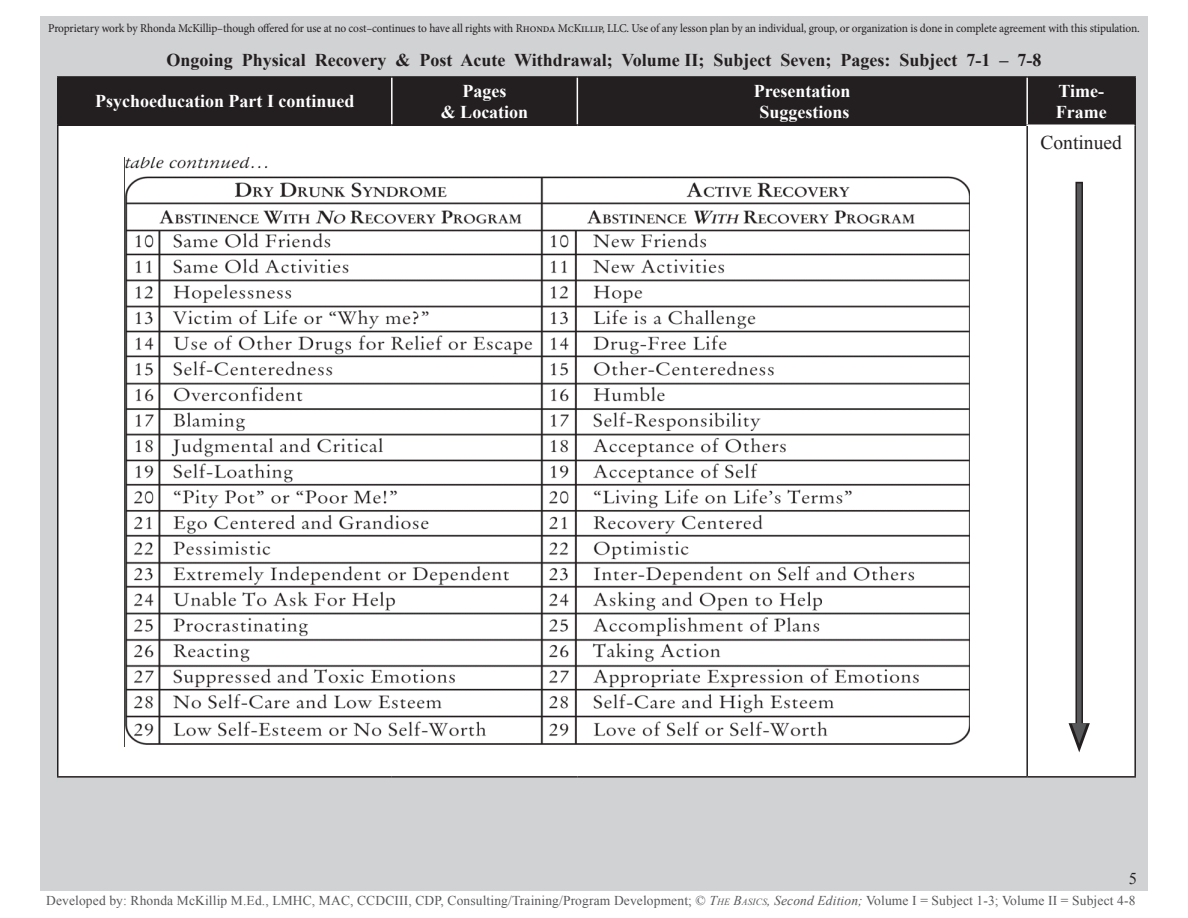
<style>
.page{position:relative;width:1188px;height:918px;background:#fff}
.page>*{position:absolute;margin:0;border:0;box-sizing:border-box;transform-origin:0 0}
.t1{font:19.5px "Times New Roman";color:#231f20}
.t2{font:700 18px "Times New Roman";color:#231f20}
.t3{font:700 18px/21px "Times New Roman";color:#fff;text-align:center}
.t4{font:16.5px "Times New Roman";color:#57585a}
.t5{font:16.5px "Times New Roman";color:#231f20}
.t6{font:13.5px "Times New Roman";letter-spacing:.01em;color:#57585a}
.t7{font:12px "Minion Pro";letter-spacing:-.01em;color:#231f20;scale:.95 1}
.s1{font-style:italic}
.s2{font-style:italic;font-size:9.45px}
</style>
<div class="page">
<div style="left:40px;top:39px;width:1108px;height:852px;background:#d1d2d4"></div>
<div style="left:58px;top:78px;width:1076px;height:46px;background:#231f20"></div>
<div style="left:58px;top:126px;width:1076px;height:650px;background:#fff"></div>
<hr style="left:57px;top:76px;width:335px;height:2px;background:#231f20">
<hr style="left:57px;top:78px;width:1px;height:46px;background:#231f20">
<hr style="left:392px;top:76px;width:185px;height:2px;background:#231f20">
<hr style="left:577px;top:76px;width:450px;height:2px;background:#231f20">
<hr style="left:1027px;top:76px;width:109px;height:2px;background:#231f20">
<hr style="left:1134px;top:78px;width:2px;height:47px;background:#231f20">
<hr style="left:391px;top:78px;width:2px;height:46px;background:#fff">
<hr style="left:577px;top:78px;width:1px;height:46px;background:#fff">
<hr style="left:1026px;top:78px;width:2px;height:46px;background:#fff">
<hr style="left:57px;top:124px;width:335px;height:2px;background:#231f20">
<hr style="left:57px;top:126px;width:1px;height:650px;background:#231f20">
<hr style="left:392px;top:124px;width:185px;height:2px;background:#231f20">
<hr style="left:577px;top:124px;width:451px;height:2px;background:#231f20">
<hr style="left:1026px;top:126px;width:2px;height:650px;background:#231f20">
<hr style="left:1134px;top:125px;width:2px;height:651px;background:#231f20">
<hr style="left:57px;top:776px;width:335px;height:2px;background:#231f20">
<hr style="left:392px;top:776px;width:185px;height:2px;background:#231f20">
<hr style="left:577px;top:776px;width:450px;height:2px;background:#231f20">
<hr style="left:1027px;top:776px;width:109px;height:2px;background:#231f20">
<hr style="left:1026px;top:124px;width:108px;height:2px;background:#fff">
<svg style="left:1075px;top:182px;width:8px;height:541px;background:#444142"></svg>
<hr style="left:1077px;top:183px;width:4px;height:548px;background:#57585a">
<svg style="left:1069px;top:723px;width:21px;height:29px"></svg>
<svg style="left:125px;top:157px;width:845px;height:590px;background:#e4e4e4"></svg>
<div style="left:40px;top:16px;width:1108px;height:23px;background:#d1d2d4"></div>
<h3 class="t4" style="left:41px;top:12px;width:154px">PHASE II; GROUP 13</h3>
<h3 class="t4" style="left:631px;top:12px;width:517px">Psychoeducational Dual Diagnosis Capable (DDC) Program Facilitator Guide</h3>
<p class="t7" style="left:48px;top:20px;width:1151px">Proprietary work by Rhonda McKillip–though offered for use at no cost–continues to have all rights with Rhonda McKillip, LLC. Use of any lesson plan by an individual, group, or organization is done in complete agreement with this stipulation.</p>
<h2 class="t2" style="left:167px;top:48px;width:876px">Ongoing Physical Recovery &amp; Post Acute Withdrawal; Volume II; Subject Seven; Pages: Subject 7-1 – 7-8</h2>
<h2 class="t3" style="left:95px;top:90px;width:261px">Psychoeducation Part I continued</h2>
<h2 class="t3" style="left:441px;top:80px;width:89px">Pages<br>&amp; Location</h2>
<h2 class="t3" style="left:754px;top:80px;width:98px">Presentation<br>Suggestions</h2>
<h2 class="t3" style="left:1056px;top:80px;width:52px;text-align:left">Time-<br>Frame</h2>
<h1 class="t1" style="left:1041px;top:130px;width:83px">Continued</h1>
<h3 class="t5" style="left:1129px;top:868px;width:10px">5</h3>
<p class="t6" style="left:46px;top:892px;width:1091px">Developed by: Rhonda McKillip M.Ed., LMHC, MAC, CCDCIII, CDP, Consulting/Training/Program Development; © <span class="s1">T</span><span class="s2">HE</span> <span class="s1">B</span><span class="s2">ASICS</span><span class="s1">, Second Edition;</span> Volume I = Subject 1-3; Volume II = Subject 4-8</p>
</div>
